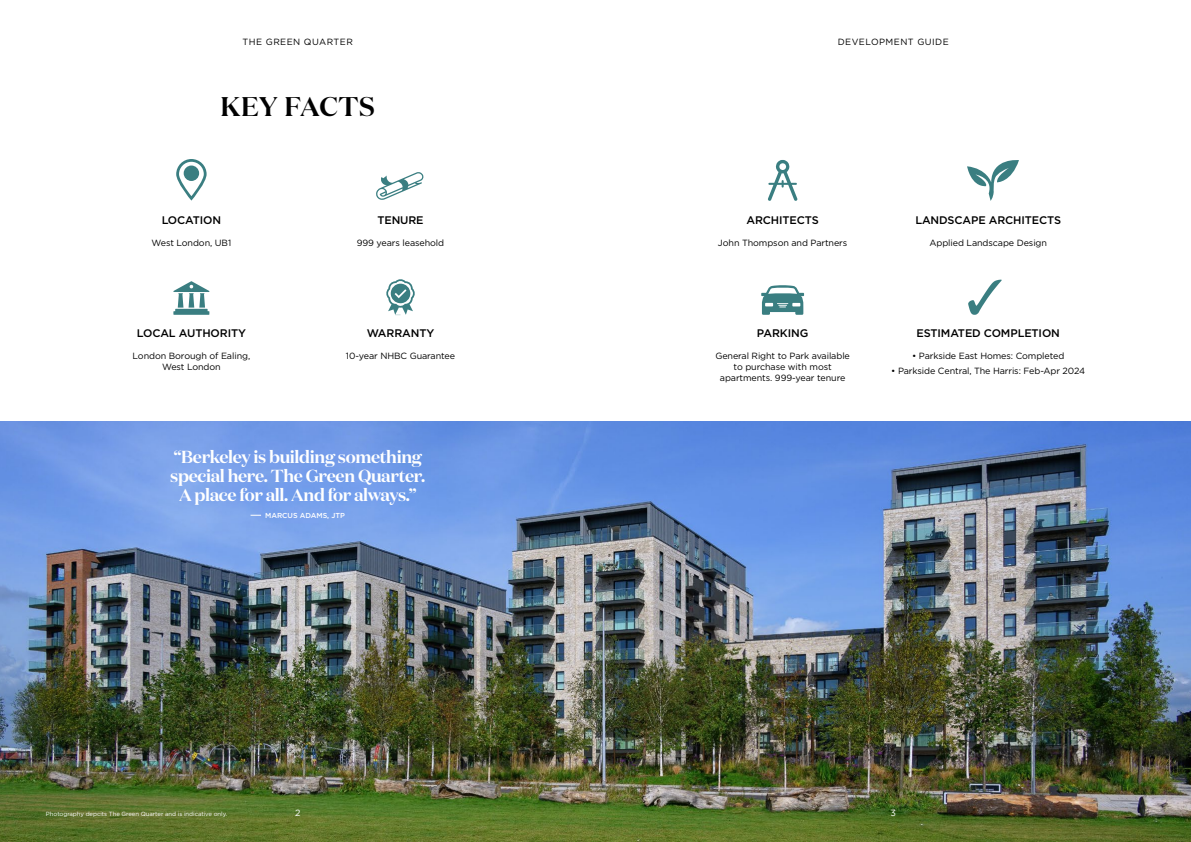
<style>
.page{position:relative;width:1191px;height:842px;background:#fff}
.page>*{position:absolute;margin:0;border:0;box-sizing:border-box;transform-origin:0 0}
.t1{font:600 27px "Domaine Display";letter-spacing:.02em;color:#000}
.t2{font:600 17.4px/19.4px "Domaine Display";letter-spacing:-.02em;color:#fff;text-align:center}
.TGQ___Intro_12pt{font:500 11px "Gotham";letter-spacing:-.01em;color:#000}
.TGQ___Text_9pt{font:9px/11px "Gotham";letter-spacing:-.01em;color:#000;text-align:center}
.TGQ___Text_9pt-2{font:9px "Gotham";letter-spacing:.05em;color:#000}
.t3{font:9px "Gotham";color:#fff}
.t4{font:500 7.2px "Gotham";color:#fff}
.TGQ___Notes-Info_6pt{font:6px "Gotham";letter-spacing:-.01em;color:#fff}
</style>
<div class="page">
<img style="left:0;top:421px;width:1191px;height:421px">
<svg style="left:176px;top:159px;width:31px;height:42px"></svg>
<div style="left:184px;top:166px;width:15px;height:15px;background:#3a7e81;border-radius:50%"></div>
<svg style="left:968px;top:280px;width:33px;height:35px"></svg>
<svg style="left:967px;top:160px;width:52px;height:41px"></svg>
<svg style="left:761px;top:285px;width:43px;height:30px"></svg>
<svg style="left:768px;top:160px;width:29px;height:41px"></svg>
<svg style="left:386px;top:279px;width:29px;height:36px"></svg>
<svg style="left:173px;top:281px;width:36px;height:34px"></svg>
<svg style="left:376px;top:172px;width:48px;height:28px"></svg>
<p class="TGQ___Text_9pt-2" style="left:243px;top:37px;width:112px">THE GREEN QUARTER</p>
<p class="TGQ___Text_9pt-2" style="left:837px;top:37px;width:112px">DEVELOPMENT GUIDE</p>
<p class="t1" style="left:220px;top:89px;width:156px">KEY FACTS</p>
<p class="TGQ___Intro_12pt" style="left:162px;top:214px;width:61px">LOCATION</p>
<p class="TGQ___Text_9pt" style="left:151px;top:237px;width:81px">West London, UB1</p>
<p class="TGQ___Intro_12pt" style="left:377px;top:214px;width:48px">TENURE</p>
<p class="TGQ___Text_9pt" style="left:357px;top:237px;width:89px">999 years leasehold</p>
<p class="TGQ___Intro_12pt" style="left:746px;top:214px;width:74px">ARCHITECTS</p>
<p class="TGQ___Text_9pt" style="left:718px;top:237px;width:131px">John Thompson and Partners</p>
<p class="TGQ___Intro_12pt" style="left:915px;top:214px;width:147px">LANDSCAPE ARCHITECTS</p>
<p class="TGQ___Text_9pt" style="left:929px;top:237px;width:119px">Applied Landscape Design</p>
<p class="TGQ___Intro_12pt" style="left:137px;top:327px;width:111px">LOCAL AUTHORITY</p>
<p class="TGQ___Intro_12pt" style="left:367px;top:327px;width:69px">WARRANTY</p>
<p class="TGQ___Intro_12pt" style="left:757px;top:327px;width:53px">PARKING</p>
<p class="TGQ___Intro_12pt" style="left:916px;top:327px;width:145px">ESTIMATED COMPLETION</p>
<p class="TGQ___Text_9pt" style="left:133px;top:350px;width:119px">London Borough of Ealing,<br>West London</p>
<p class="TGQ___Text_9pt" style="left:346px;top:350px;width:111px">10-year NHBC Guarantee</p>
<p class="TGQ___Text_9pt" style="left:912px;top:350px;width:154px">• Parkside East Homes: Completed</p>
<p class="TGQ___Text_9pt" style="left:891px;top:366px;width:196px">• Parkside Central, The Harris: Feb-Apr 2024</p>
<p class="TGQ___Text_9pt" style="left:715px;top:350px;width:136px">General Right to Park available to purchase with most apartments. 999-year tenure</p>
<p class="t2" style="left:170px;top:447px;width:257px">“Berkeley is building something special here. The Green Quarter.<br>A place for all. And for always.”</p>
<p class="t4" style="left:265px;top:511px;width:81px">MARCUS ADAMS, JTP</p>
<p class="TGQ___Notes-Info_6pt" style="left:46px;top:810px;width:183px">Photography depcits The Green Quarter and is indicative only.</p>
<p class="t3" style="left:295px;top:808px;width:7px">2</p>
<p class="t3" style="left:890px;top:808px;width:7px">3</p>
</div>
